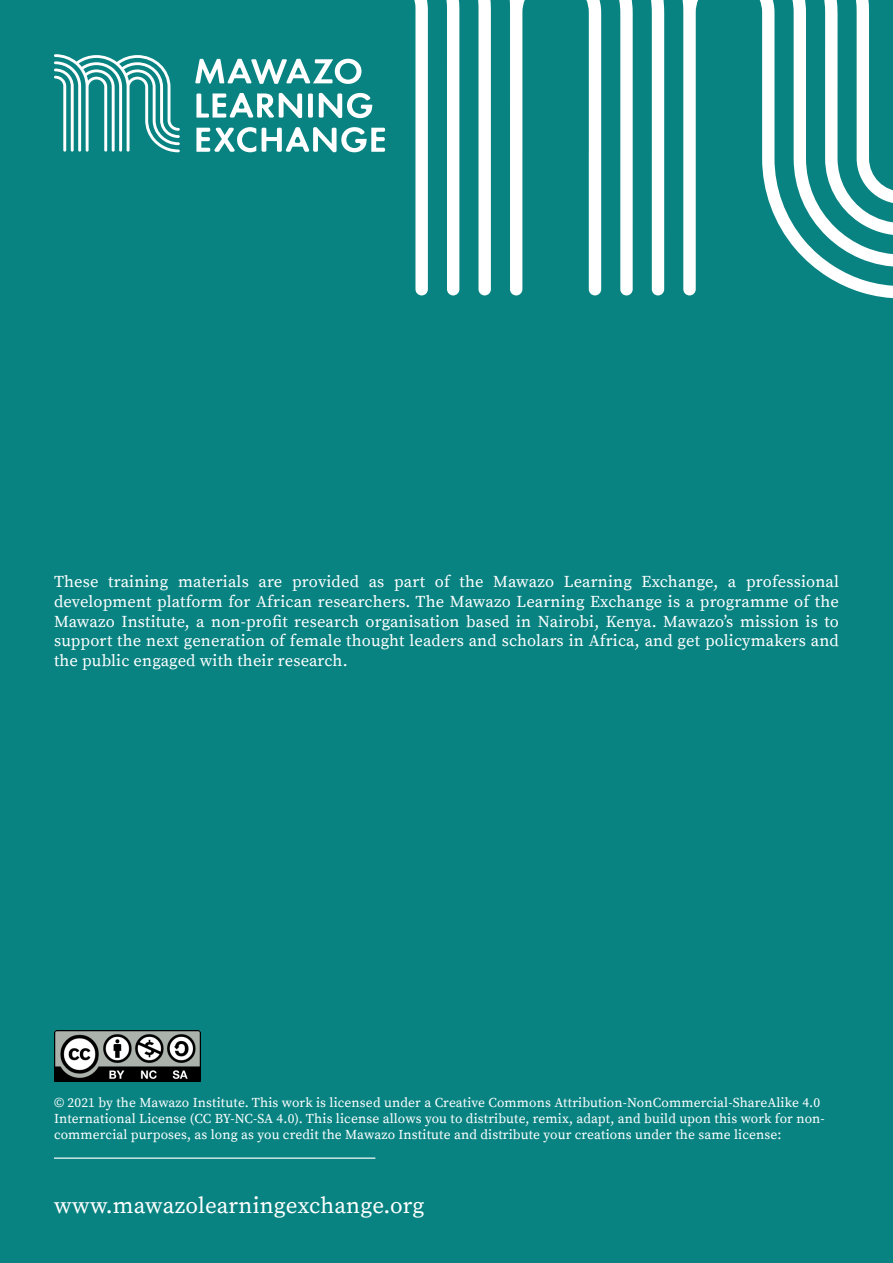
<style>
.page{position:relative;width:893px;height:1263px;background:#088382}
.page>*{position:absolute;margin:0;border:0;box-sizing:border-box;transform-origin:0 0}
.t1{font:22.95px "Source Serif Pro";letter-spacing:.01em;color:#fff}
.t2{font:16.5px/19.8px "Source Serif Pro";letter-spacing:.01em;color:#fff;text-align:justify}
.t3{font:13.5px/16.2px "Source Serif Pro";letter-spacing:.01em;color:#fff}
</style>
<div class="page">
<svg style="left:420px;top:0;width:473px;height:298px"></svg>
<svg style="left:195px;top:0;width:296px;height:295px"></svg>
<svg style="left:54px;top:54px;width:126px;height:98px"></svg>
<img style="left:54px;top:1030px;width:147px;height:52px">
<hr style="left:54px;top:1157px;width:321px;height:2px;background:#fff">
<p class="t2" style="left:54px;top:572px;width:786px">These training materials are provided as part of the Mawazo Learning Exchange, a professional development platform for African researchers. The Mawazo Learning Exchange is a programme of the Mawazo Institute, a non-profit research organisation based in Nairobi, Kenya. Mawazo’s mission is to support the next generation of female thought leaders and scholars in Africa, and get policymakers and the public engaged with their research.</p>
<p class="t3" style="left:54px;top:1094px;width:772px">© 2021 by the Mawazo Institute. This work is licensed under a Creative Commons Attribution-NonCommercial-ShareAlike 4.0<br>International License (CC BY-NC-SA 4.0). This license allows you to distribute, remix, adapt, and build upon this work for non&shy;commercial purposes, as long as you credit the Mawazo Institute and distribute your creations under the same license:</p>
<p class="t1" style="left:54px;top:1192px;width:372px">www.mawazolearningexchange.org</p>
</div>
